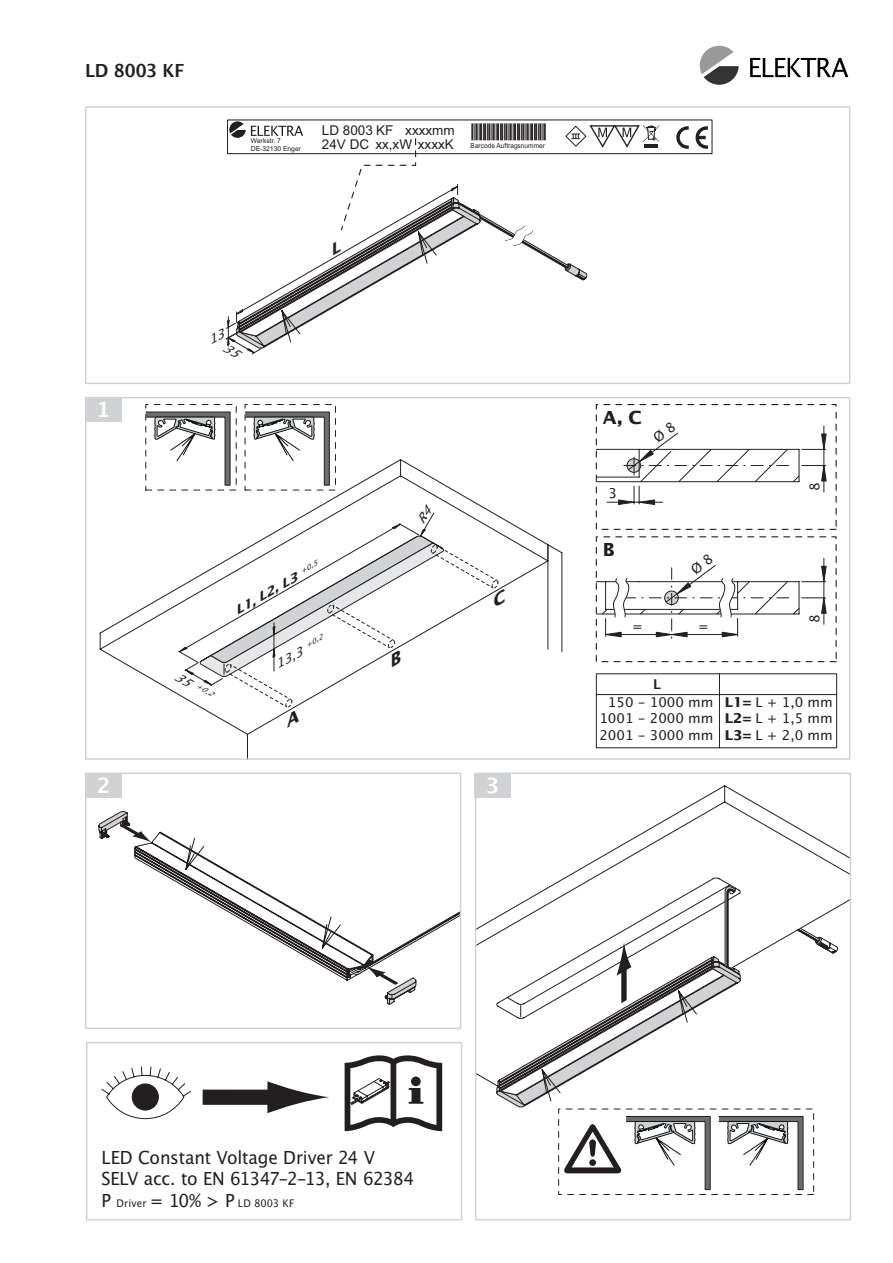
<style>
.page{position:relative;width:893px;height:1263px;background:#fff}
.page>*{position:absolute;margin:0;border:0;box-sizing:border-box;transform-origin:0 0}
.t1{font:21px "Lucida San Dem";color:#fff}
.t2{font:18px "Lucida San Rom";letter-spacing:-.015em;color:#231f20;scale:.95 1}
.t3{font:18px "Lucida San Dem";letter-spacing:-.005em;color:#231f20;scale:.95 1}
.t4{font:700 18px "Lucida San";color:#231f20}
.t5{font:13.5px/16.2px "Lucida San Rom";color:#231f20;text-align:justify}
.t6{font:13.5px/13.5px "Arial";color:#231f20;text-align:right}
.t7{font:13.5px "Lucida San Dem";color:#231f20}
.t8{font:italic 700 11.7px "Lucida San";color:#231f20;scale:1.16 1}
.t9{font:italic 11.7px "Lucida San Rom";color:#231f20;scale:1.16 1}
.t10{font:10.5px "Lucida San Rom";letter-spacing:.02em;color:#231f20;scale:.95 1}
.t11{font:6.9px "Arial";color:#231f20;scale:.95 1}
.t12{font:6.75px/7.5px "Arial";color:#231f20}
.t13{font:italic 6.75px "Lucida San Rom";color:#231f20;scale:1.16 1}
.s1{font-size:11.7px}
.s2{font-family:"Lucida San";font-weight:700}
.s3{font-size:18px}
</style>
<div class="page">
<svg style="left:700px;top:46px;width:39px;height:39px"></svg>
<svg style="left:750px;top:58px;width:98px;height:19px"></svg>
<svg style="left:676px;top:126px;width:13px;height:23px"></svg>
<svg style="left:695px;top:126px;width:13px;height:23px"></svg>
<div style="left:85px;top:106px;width:765px;height:278px;border:2px solid #d1d2d4"></div>
<div style="left:245px;top:404px;width:91px;height:86px;border:1px dashed #231f20"></div>
<svg style="left:245px;top:412px;width:85px;height:47px"></svg>
<svg style="left:100px;top:459px;width:448px;height:276px"></svg>
<svg style="left:247px;top:544px;width:315px;height:213px"></svg>
<hr style="left:596px;top:477px;width:43px;height:1px;background:#231f20">
<hr style="left:596px;top:481px;width:203px;height:1px;background:#231f20">
<hr style="left:596px;top:449px;width:43px;height:1px;background:#231f20">
<div style="left:596px;top:404px;width:241px;height:126px;border:1px dashed #231f20"></div>
<hr style="left:607px;top:502px;width:56px;height:1px;background:#231f20">
<svg style="left:596px;top:673px;width:241px;height:75px"></svg>
<div style="left:145px;top:404px;width:92px;height:86px;background:#fff"></div>
<svg style="left:146px;top:412px;width:85px;height:74px"></svg>
<div style="left:85px;top:397px;width:765px;height:363px;border:2px solid #d1d2d4"></div>
<svg style="left:99px;top:811px;width:363px;height:193px"></svg>
<div style="left:85px;top:772px;width:376px;height:257px;border:2px solid #d1d2d4"></div>
<svg style="left:478px;top:785px;width:370px;height:301px"></svg>
<div style="left:558px;top:1108px;width:256px;height:87px;border:1px dashed #231f20"></div>
<svg style="left:496px;top:885px;width:342px;height:305px"></svg>
<div style="left:475px;top:772px;width:376px;height:448px;border:2px solid #d1d2d4"></div>
<div style="left:474px;top:773px;width:37px;height:25px;background:#d1d2d4"></div>
<div style="left:86px;top:773px;width:36px;height:25px;background:#d1d2d4"></div>
<div style="left:85px;top:398px;width:36px;height:24px;background:#d1d2d4"></div>
<div style="left:86px;top:1042px;width:376px;height:178px;border:2px solid #d1d2d4"></div>
<svg style="left:101px;top:1066px;width:91px;height:53px"></svg>
<div style="left:132px;top:1084px;width:26px;height:26px;background:#231f20;border-radius:50%"></div>
<div style="left:132px;top:1083px;width:27px;height:27px;border:1px solid #231f20;border-radius:50%"></div>
<svg style="left:203px;top:1081px;width:126px;height:32px"></svg>
<svg style="left:345px;top:1055px;width:97px;height:76px"></svg>
<div style="left:411px;top:1076px;width:10px;height:10px;background:#231f20;border-radius:50%"></div>
<svg style="left:226px;top:119px;width:434px;height:236px"></svg>
<svg style="left:618px;top:425px;width:209px;height:80px"></svg>
<svg style="left:596px;top:557px;width:231px;height:82px"></svg>
<svg style="left:178px;top:503px;width:327px;height:224px"></svg>
<h2 class="t3" style="left:85px;top:59px;width:106px">LD 8003 KF</h2>
<p class="t12" style="left:251px;top:137px;width:52px">Werkstr. 7<br>DE-32130 Enger</p>
<p class="t6" style="left:322px;top:123px;width:73px">LD 8003 KF</p>
<p class="t6" style="left:322px;top:123px;width:134px">xxxxmm<br>24V DC xx,xW xxxxK</p>
<p class="t11" style="left:471px;top:141px;width:80px">Barcode Auftragsnummer</p>
<p class="t1" style="left:96px;top:397px;width:15px">1</p>
<p class="t13" style="left:178px;top:669px;width:38px;rotate:30deg"><span class="s1">35</span> +0,2</p>
<p class="t8" style="left:231px;top:605px;width:84px;rotate:-30deg">L1, L2, L3 <sup>+0,5</sup></p>
<p class="t9" style="left:272px;top:659px;width:49px;rotate:-30deg">13,3 <sup>+0,2</sup></p>
<p class="t1" style="left:97px;top:772px;width:15px">2</p>
<p class="t1" style="left:486px;top:772px;width:15px">3</p>
<p class="t4" style="left:603px;top:406px;width:40px">A, C</p>
<p class="t5" style="left:608px;top:486px;width:10px">3</p>
<p class="t4" style="left:603px;top:538px;width:14px">B</p>
<p class="t5" style="left:807px;top:491px;width:10px;rotate:-90deg">8</p>
<p class="t5" style="left:632px;top:618px;width:12px">=</p>
<p class="t5" style="left:698px;top:618px;width:12px">=</p>
<p class="t5" style="left:807px;top:623px;width:10px;rotate:-90deg">8</p>
<p class="t7" style="left:653px;top:676px;width:9px">L</p>
<p class="t5" style="left:599px;top:694px;width:116px;text-indent:9px">150 - 1000 mm 1001 - 2000 mm 2001 - 3000 mm</p>
<p class="t5" style="left:725px;top:694px;width:109px"><span class="s2">L1=</span> L + 1,0 mm <span class="s2">L2=</span> L + 1,5 mm <span class="s2">L3=</span> L + 2,0 mm</p>
<p class="t2" style="left:102px;top:1146px;width:289px">LED Constant Voltage Driver 24 V</p>
<p class="t2" style="left:102px;top:1167px;width:331px">SELV acc. to EN 61347-2-13, EN 62384</p>
<p class="t10" style="left:102px;top:1196px;width:204px"><span class="s3">P</span> Driver <span class="s3">= 10% &gt; P</span> LD 8003 KF</p>
</div>
